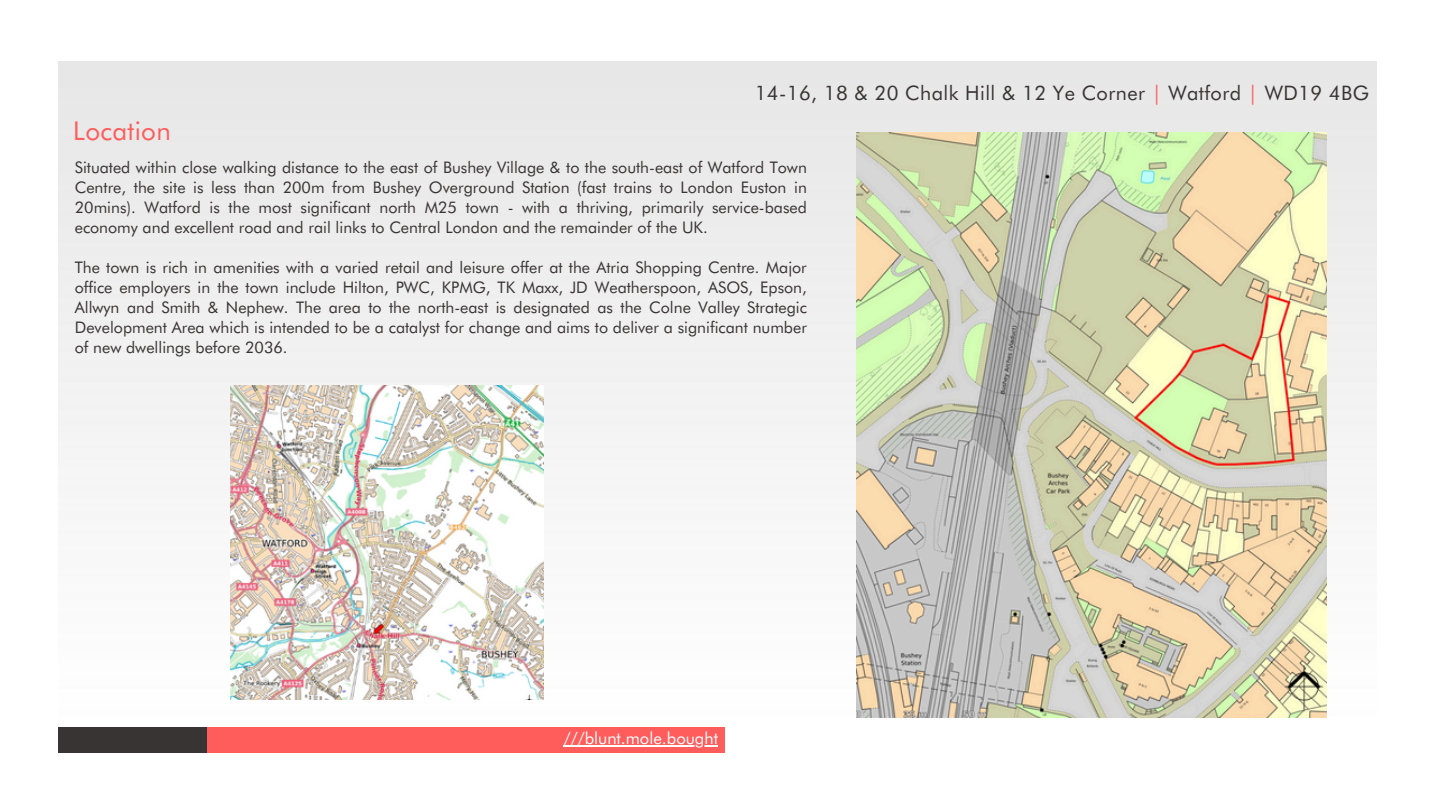
<style>
.page{position:relative;width:1440px;height:810px;background:#fff}
.page>*{position:absolute;margin:0;border:0;box-sizing:border-box;transform-origin:0 0}
.t1{font:26px "Futura BT";letter-spacing:.01em;color:#ff5c5c}
.t2{font:20px "Futura BT";letter-spacing:.02em;color:#393434}
.t3{font:16.6px "Futura BT";color:#fff}
.t4{font:16px/20px "Futura BT";color:#393434;text-align:justify}
.s1{color:#ff5c5c}
</style>
<div class="page">
<img style="left:58px;top:62px;width:1319px;height:666px">
<div style="left:206px;top:727px;width:518px;height:26px;background:#ff5c5c"></div>
<div style="left:58px;top:727px;width:148px;height:26px;background:#393434"></div>
<img style="left:230px;top:386px;width:313px;height:313px">
<img style="left:857px;top:132px;width:469px;height:585px">
<hr style="left:564px;top:745px;width:154px;height:2px;background:#fff">
<p class="t2" style="left:755px;top:78px;width:616px">14-16, 18 &amp; 20 Chalk Hill &amp; 12 Ye Corner <span class="s1">|</span> Watford <span class="s1">|</span> WD19 4BG</p>
<p class="t1" style="left:73px;top:111px;width:99px">Location</p>
<p class="t4" style="left:75px;top:156px;width:734px">Situated within close walking distance to the east of Bushey Village &amp; to the south-east of Watford Town Centre, the site is less than 200m from Bushey Overground Station (fast trains to London Euston in 20mins). Watford is the most significant north M25 town - with a thriving, primarily service-based economy and excellent road and rail links to Central London and the remainder of the UK.</p>
<h2 class="t4" style="left:75px;top:256px;width:734px">The town is rich in amenities with a varied retail and leisure offer at the Atria Shopping Centre. Major office employers in the town include Hilton, PWC, KPMG, TK Maxx, JD Weatherspoon, ASOS, Epson, Allwyn and Smith &amp; Nephew. The area to the north-east is designated as the Colne Valley Strategic Development Area which is intended to be a catalyst for change and aims to deliver a significant number of new dwellings before 2036.</h2>
<h3 class="t3" style="left:564px;top:726px;width:156px">///blunt.mole.bought</h3>
</div>
